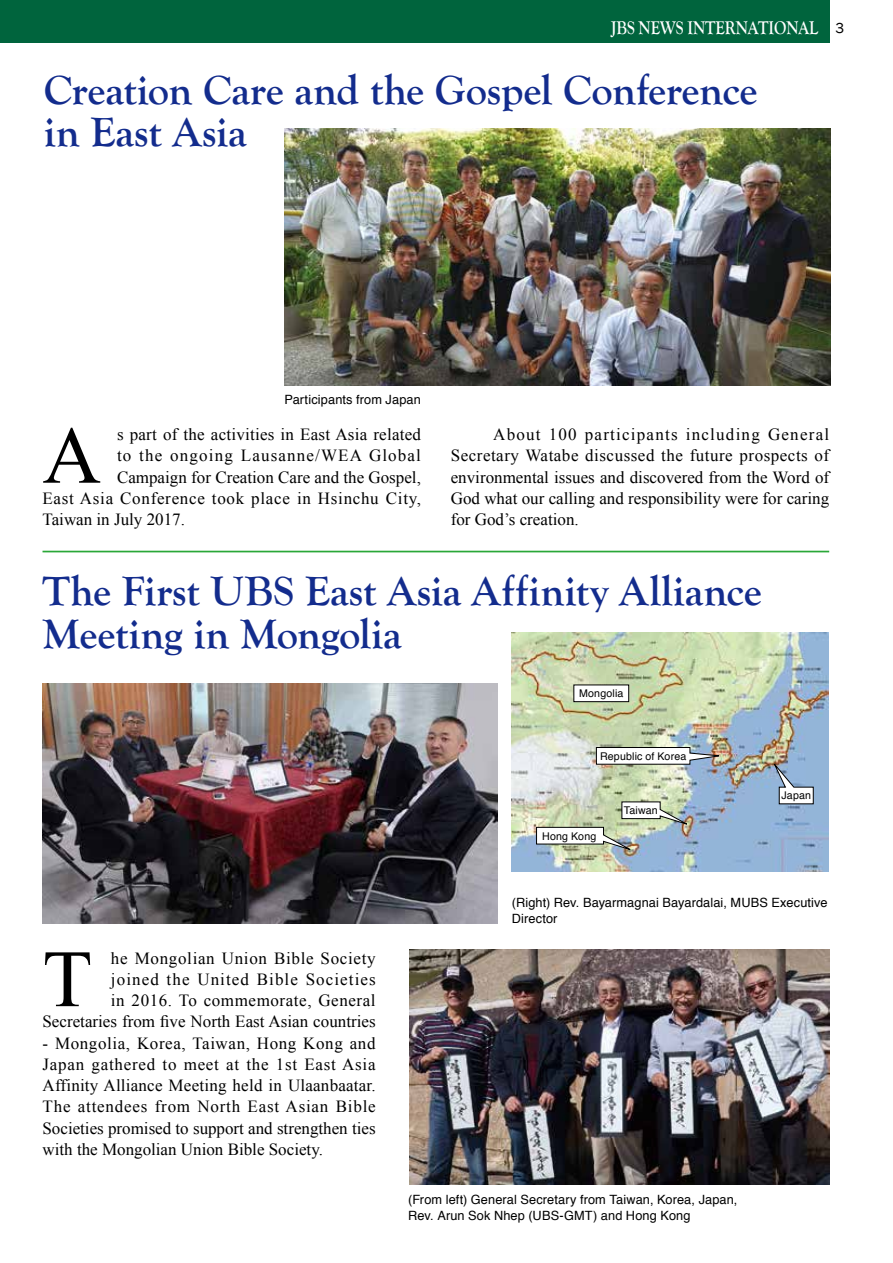
<style>
.page{position:relative;width:893px;height:1263px;background:#fff}
.page>*{position:absolute;margin:0;border:0;box-sizing:border-box;transform-origin:0 0}
.t1{font:81.3px "Times New Roman";color:#000}
.t2{font:700 42.45px/42.5px "Goudy Old Style T";letter-spacing:-.005em;color:#132c8d}
.t3{font:700 19.2px "Goudy Old Style T";color:#fff;scale:.83 1}
.t4{font:16.95px/21.3px "Times New Roman";color:#000;text-align:justify}
.t5{font:16.95px/21.3px "Times New Roman";letter-spacing:.035em;color:#000;text-align:right}
.t6{font:16.95px "Times New Roman";letter-spacing:.04em;color:#000}
.t7{font:16.95px "Times New Roman";letter-spacing:.065em;color:#000}
.t8{font:12.75px/15.9px "Helvetica";letter-spacing:.01em;color:#000}
.t9{font:10.65px "Helvetica";letter-spacing:.015em;color:#000}
.s1{font-family:"Franklin Gothic";font-weight:400;font-size:14.85px;color:#000}
</style>
<div class="page">
<div style="left:0;top:0;width:829px;height:43px;background:#00643d"></div>
<hr style="left:43px;top:551px;width:786px;height:1px;background:#2aa738">
<img style="left:284px;top:129px;width:547px;height:256px">
<img style="left:409px;top:949px;width:420px;height:235px">
<img style="left:43px;top:684px;width:455px;height:240px">
<img style="left:512px;top:632px;width:317px;height:239px">
<div style="left:574px;top:685px;width:55px;height:17px;background:#fff"></div>
<div style="left:574px;top:685px;width:55px;height:17px;border:1px solid #000"></div>
<svg style="left:773px;top:762px;width:41px;height:42px"></svg>
<svg style="left:596px;top:747px;width:126px;height:18px"></svg>
<img style="left:536px;top:801px;width:155px;height:50px">
<p class="t3" style="left:611px;top:16px;width:282px">JBS NEWS INTERNATIONAL <span class="s1">3</span></p>
<h2 class="t2" style="left:44px;top:69px;width:715px">Creation Care and the Gospel Conference in East Asia</h2>
<p class="t8" style="left:284px;top:392px;width:138px">Participants from Japan</p>
<h1 class="t1" style="left:43px;top:401px;width:60px">A</h1>
<p class="t4" style="left:117px;top:424px;width:306px">s part of the activities in East Asia related</p>
<p class="t7" style="left:117px;top:444px;width:305px">to the ongoing Lausanne/WEA Global</p>
<p class="t4" style="left:117px;top:466px;width:305px">Campaign for Creation Care and the Gospel,</p>
<p class="t6" style="left:43px;top:487px;width:380px">East Asia Conference took place in Hsinchu City,</p>
<p class="t4" style="left:43px;top:509px;width:144px">Taiwan in July 2017.</p>
<p class="t4" style="left:451px;top:424px;width:380px;text-indent:43px">About 100 participants including General Secretary Watabe discussed the future prospects of environmental issues and discovered from the Word of God what our calling and responsibility were for caring for God’s creation.</p>
<h2 class="t2" style="left:43px;top:571px;width:721px">The First UBS East Asia Affinity Alliance<br>Meeting in Mongolia</h2>
<p class="t9" style="left:579px;top:685px;width:46px">Mongolia</p>
<p class="t9" style="left:600px;top:748px;width:88px">Republic of Korea</p>
<p class="t9" style="left:542px;top:827px;width:56px">Hong Kong</p>
<p class="t9" style="left:624px;top:802px;width:36px">Taiwan</p>
<p class="t9" style="left:781px;top:787px;width:31px">Japan</p>
<p class="t5" style="left:43px;top:947px;width:335px">he Mongolian Union Bible Society<br>joined the United Bible Societies<br>in 2016. To commemorate, General Secretaries from five North East Asian countries</p>
<p class="t4" style="left:43px;top:1032px;width:335px">- Mongolia, Korea, Taiwan, Hong Kong and Japan gathered to meet at the 1st East Asia Affinity Alliance Meeting held in Ulaanbaatar.<br>The attendees from North East Asian Bible Societies promised to support and strengthen ties with the Mongolian Union Bible Society.</p>
<h1 class="t1" style="left:43px;top:924px;width:51px">T</h1>
<p class="t8" style="left:512px;top:895px;width:317px">(Right) Rev. Bayarmagnai Bayardalai, MUBS Executive<br>Director</p>
<p class="t8" style="left:408px;top:1192px;width:331px">(From left) General Secretary from Taiwan, Korea, Japan,<br>Rev. Arun Sok Nhep (UBS-GMT) and Hong Kong</p>
</div>
